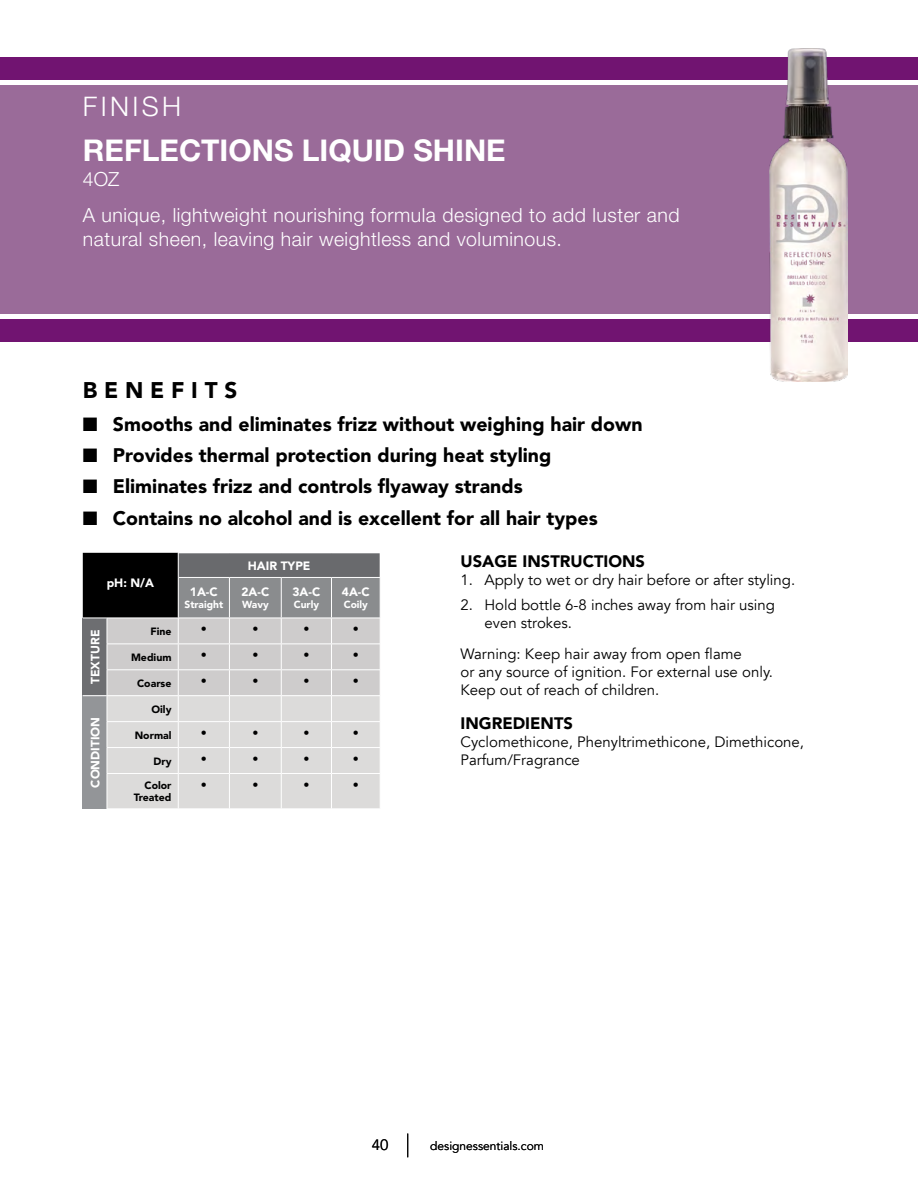
<style>
.page{position:relative;width:918px;height:1188px;background:#fff}
.page>*{position:absolute;margin:0;border:0;box-sizing:border-box;transform-origin:0 0}
.t1{font:700 30px "Helvetica Neue LT Pro";color:#fff}
.t2{font:300 27px "Helvetica Neue LT Pro";letter-spacing:.125em;color:#fff}
.t3{font:900 22.5px "Avenir";letter-spacing:.3em;color:#000}
.t4{font:900 19.5px "Avenir";color:#000}
.t5{font:300 19.5px/35.1px "Helvetica Neue LT Pro";letter-spacing:.025em;color:#fff}
.t6{font:900 16.5px "Avenir";color:#000}
.t7{font:15px/18px "Avenir";color:#000}
.t8{font:900 12px "Avenir";color:#fff}
.t9{font:12px "Helvetica Neue LT Std";color:#000}
.t10{font:12px "Avenir";color:#000}
.t11{font:900 10.5px/12px "Avenir";color:#000;text-align:right}
.t12{font:900 10.2px "Avenir";color:#fff}
</style>
<div class="page">
<svg style="left:407px;top:1134px;width:1px;height:23px"></svg>
<div style="left:0;top:85px;width:918px;height:229px;background:#9a6b99"></div>
<div style="left:0;top:57px;width:918px;height:23px;background:#711471"></div>
<div style="left:0;top:319px;width:918px;height:22px;background:#711471"></div>
<img style="left:770px;top:49px;width:77px;height:332px">
<svg style="left:83px;top:553px;width:297px;height:256px;background:#b2b1b1"></svg>
<hr style="left:332px;top:747px;width:48px;height:1px;background:#fff">
<hr style="left:107px;top:774px;width:1px;height:35px;background:#fff">
<hr style="left:107px;top:773px;width:71px;height:1px;background:#fff">
<hr style="left:178px;top:774px;width:1px;height:35px;background:#fff">
<hr style="left:178px;top:773px;width:51px;height:1px;background:#fff">
<hr style="left:229px;top:774px;width:1px;height:35px;background:#fff">
<hr style="left:229px;top:773px;width:52px;height:1px;background:#fff">
<hr style="left:281px;top:774px;width:1px;height:35px;background:#fff">
<hr style="left:281px;top:773px;width:51px;height:1px;background:#fff">
<hr style="left:331px;top:774px;width:1px;height:35px;background:#fff">
<hr style="left:332px;top:773px;width:48px;height:1px;background:#fff">
<h2 class="t2" style="left:83px;top:90px;width:100px">FINISH</h2>
<h1 class="t1" style="left:83px;top:132px;width:424px">REFLECTIONS LIQUID SHINE</h1>
<h3 class="t5" style="left:83px;top:162px;width:598px">4OZ<br>A unique, lightweight nourishing formula designed to add luster and</h3>
<h3 class="t5" style="left:83px;top:221px;width:481px">natural sheen, leaving hair weightless and voluminous.</h3>
<h3 class="t3" style="left:83px;top:376px;width:156px">BENEFITS</h3>
<h3 class="t4" style="left:83px;top:412px;width:561px">■ Smooths and eliminates frizz without weighing hair down</h3>
<h3 class="t4" style="left:83px;top:443px;width:470px">■ Provides thermal protection during heat styling</h3>
<h3 class="t4" style="left:83px;top:474px;width:441px">■ Eliminates frizz and controls flyaway strands</h3>
<h3 class="t4" style="left:83px;top:507px;width:516px">■ Contains no alcohol and is excellent for all hair types</h3>
<p class="t8" style="left:107px;top:575px;width:49px">pH: N/A</p>
<p class="t8" style="left:190px;top:585px;width:29px">1A-C</p>
<p class="t12" style="left:184px;top:599px;width:40px">Straight</p>
<p class="t8" style="left:248px;top:558px;width:64px">HAIR TYPE</p>
<p class="t8" style="left:241px;top:585px;width:29px">2A-C</p>
<p class="t12" style="left:242px;top:599px;width:28px">Wavy</p>
<p class="t8" style="left:293px;top:585px;width:29px">3A-C</p>
<p class="t12" style="left:294px;top:599px;width:27px">Curly</p>
<p class="t8" style="left:342px;top:585px;width:29px">4A-C</p>
<p class="t12" style="left:344px;top:599px;width:26px">Coily</p>
<p class="t8" style="left:88px;top:684px;width:56px;rotate:-90deg">TEXTURE</p>
<p class="t11" style="left:150px;top:625px;width:23px">Fine</p>
<p class="t9" style="left:201px;top:622px;width:7px">•</p>
<p class="t9" style="left:252px;top:622px;width:7px">•</p>
<p class="t9" style="left:303px;top:622px;width:7px">•</p>
<p class="t9" style="left:353px;top:622px;width:7px">•</p>
<p class="t11" style="left:131px;top:651px;width:42px">Medium</p>
<p class="t9" style="left:201px;top:648px;width:7px">•</p>
<p class="t9" style="left:252px;top:648px;width:7px">•</p>
<p class="t9" style="left:303px;top:648px;width:7px">•</p>
<p class="t9" style="left:353px;top:648px;width:7px">•</p>
<p class="t11" style="left:137px;top:677px;width:36px">Coarse</p>
<p class="t9" style="left:201px;top:674px;width:7px">•</p>
<p class="t9" style="left:252px;top:674px;width:7px">•</p>
<p class="t9" style="left:303px;top:674px;width:7px">•</p>
<p class="t9" style="left:353px;top:674px;width:7px">•</p>
<p class="t8" style="left:88px;top:788px;width:72px;rotate:-90deg">CONDITION</p>
<p class="t11" style="left:151px;top:703px;width:22px">Oily</p>
<p class="t11" style="left:135px;top:729px;width:38px">Normal</p>
<p class="t9" style="left:201px;top:726px;width:7px">•</p>
<p class="t9" style="left:252px;top:726px;width:7px">•</p>
<p class="t9" style="left:303px;top:726px;width:7px">•</p>
<p class="t9" style="left:353px;top:726px;width:7px">•</p>
<p class="t11" style="left:153px;top:755px;width:20px">Dry</p>
<p class="t9" style="left:201px;top:751px;width:7px">•</p>
<p class="t9" style="left:252px;top:751px;width:7px">•</p>
<p class="t9" style="left:303px;top:751px;width:7px">•</p>
<p class="t9" style="left:353px;top:751px;width:7px">•</p>
<p class="t11" style="left:134px;top:779px;width:39px">Color<br>Treated</p>
<p class="t9" style="left:201px;top:777px;width:7px">•</p>
<p class="t9" style="left:252px;top:777px;width:7px">•</p>
<p class="t9" style="left:303px;top:777px;width:7px">•</p>
<p class="t9" style="left:353px;top:777px;width:7px">•</p>
<p class="t6" style="left:461px;top:551px;width:186px">USAGE INSTRUCTIONS</p>
<p class="t7" style="left:461px;top:571px;width:336px">1. Apply to wet or dry hair before or after styling.</p>
<p class="t7" style="left:485px;top:596px;width:292px;text-indent:-24px">2. Hold bottle 6-8 inches away from hair using even strokes.</p>
<p class="t7" style="left:461px;top:646px;width:314px">Warning: Keep hair away from open flame<br>or any source of ignition. For external use only.<br>Keep out of reach of children.</p>
<p class="t6" style="left:461px;top:713px;width:114px">INGREDIENTS</p>
<p class="t7" style="left:461px;top:733px;width:345px">Cyclomethicone, Phenyltrimethicone, Dimethicone,<br>Parfum/Fragrance</p>
<p class="t7" style="left:372px;top:1136px;width:18px">40</p>
<p class="t10" style="left:430px;top:1139px;width:115px">designessentials.com</p>
</div>
